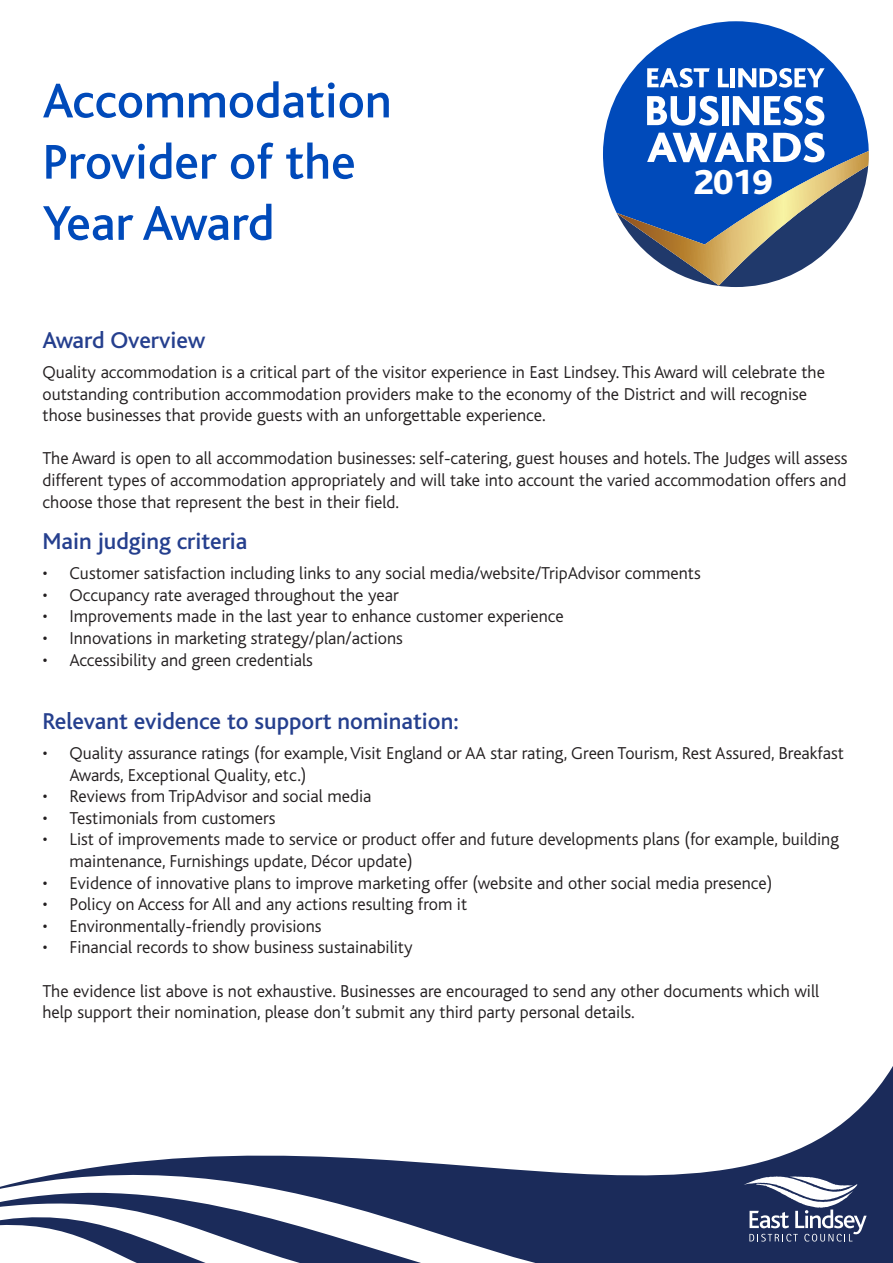
<style>
.page{position:relative;width:893px;height:1263px;background:#fff}
.page>*{position:absolute;margin:0;border:0;box-sizing:border-box;transform-origin:0 0}
.t1{font:500 51px/61.2px "Bliss";color:#004aba}
.t2{font:800 36.45px "Bliss";color:#fff}
.Subheading{font:500 24px "Bliss";color:#253f8e}
.Body{font:300 18px/21.6px "Bliss";color:#231f20}
</style>
<div class="page">
<svg style="left:603px;top:21px;width:264px;height:193px;fill:#004aba"></svg>
<svg style="left:647px;top:68px;width:63px;height:20px"></svg>
<svg style="left:718px;top:68px;width:11px;height:19px"></svg>
<hr style="left:731px;top:68px;width:4px;height:19px;background:#fff">
<svg style="left:738px;top:68px;width:87px;height:20px"></svg>
<svg style="left:647px;top:96px;width:71px;height:30px"></svg>
<div style="left:722px;top:96px;width:6px;height:29px;background:#fff"></div>
<svg style="left:733px;top:96px;width:91px;height:30px"></svg>
<svg style="left:617px;top:132px;width:252px;height:155px"></svg>
<svg style="left:203px;top:1066px;width:690px;height:197px"></svg>
<svg style="left:0;top:1157px;width:466px;height:106px;fill:#1b2b5a"></svg>
<svg style="left:0;top:1196px;width:240px;height:67px"></svg>
<svg style="left:744px;top:1176px;width:123px;height:65px"></svg>
<p class="t1" style="left:43px;top:71px;width:351px">Accommodation<br>Provider of the<br>Year Award</p>
<p class="t2" style="left:694px;top:163px;width:80px">2019</p>
<p class="Subheading" style="left:43px;top:327px;width:165px">Award Overview</p>
<p class="Body" style="left:43px;top:362px;width:784px">Quality accommodation is a critical part of the visitor experience in East Lindsey. This Award will celebrate the outstanding contribution accommodation providers make to the economy of the District and will recognise those businesses that provide guests with an unforgettable experience.</p>
<p class="Body" style="left:43px;top:448px;width:807px;text-align:justify">The Award is open to all accommodation businesses: self-catering, guest houses and hotels. The Judges will assess different types of accommodation appropriately and will take into account the varied accommodation offers and choose those that represent the best in their field.</p>
<p class="Subheading" style="left:43px;top:529px;width:206px">Main judging criteria</p>
<p class="Body" style="left:43px;top:563px;width:660px">• Customer satisfaction including links to any social media/website/TripAdvisor comments</p>
<p class="Body" style="left:43px;top:584px;width:358px">• Occupancy rate averaged throughout the year</p>
<p class="Body" style="left:43px;top:606px;width:523px">• Improvements made in the last year to enhance customer experience</p>
<p class="Body" style="left:43px;top:628px;width:362px">• Innovations in marketing strategy/plan/actions</p>
<p class="Body" style="left:43px;top:649px;width:272px">• Accessibility and green credentials</p>
<p class="Subheading" style="left:43px;top:708px;width:418px">Relevant evidence to support nomination:</p>
<p class="Body" style="left:70px;top:743px;width:776px;text-indent:-27px">• Quality assurance ratings (for example, Visit England or AA star rating, Green Tourism, Rest Assured, Breakfast<br>Awards, Exceptional Quality, etc.)</p>
<p class="Body" style="left:43px;top:786px;width:330px">• Reviews from TripAdvisor and social media</p>
<p class="Body" style="left:43px;top:807px;width:234px">• Testimonials from customers</p>
<p class="Body" style="left:70px;top:829px;width:771px;text-indent:-27px">• List of improvements made to service or product offer and future developments plans (for example, building maintenance, Furnishings update, Décor update)</p>
<p class="Body" style="left:43px;top:872px;width:731px">• Evidence of innovative plans to improve marketing offer (website and other social media presence)</p>
<p class="Body" style="left:43px;top:894px;width:426px">• Policy on Access for All and any actions resulting from it</p>
<p class="Body" style="left:43px;top:915px;width:281px">• Environmentally-friendly provisions</p>
<p class="Body" style="left:43px;top:937px;width:372px">• Financial records to show business sustainability</p>
<p class="Body" style="left:43px;top:980px;width:778px">The evidence list above is not exhaustive. Businesses are encouraged to send any other documents which will help support their nomination, please don’t submit any third party personal details.</p>
</div>
